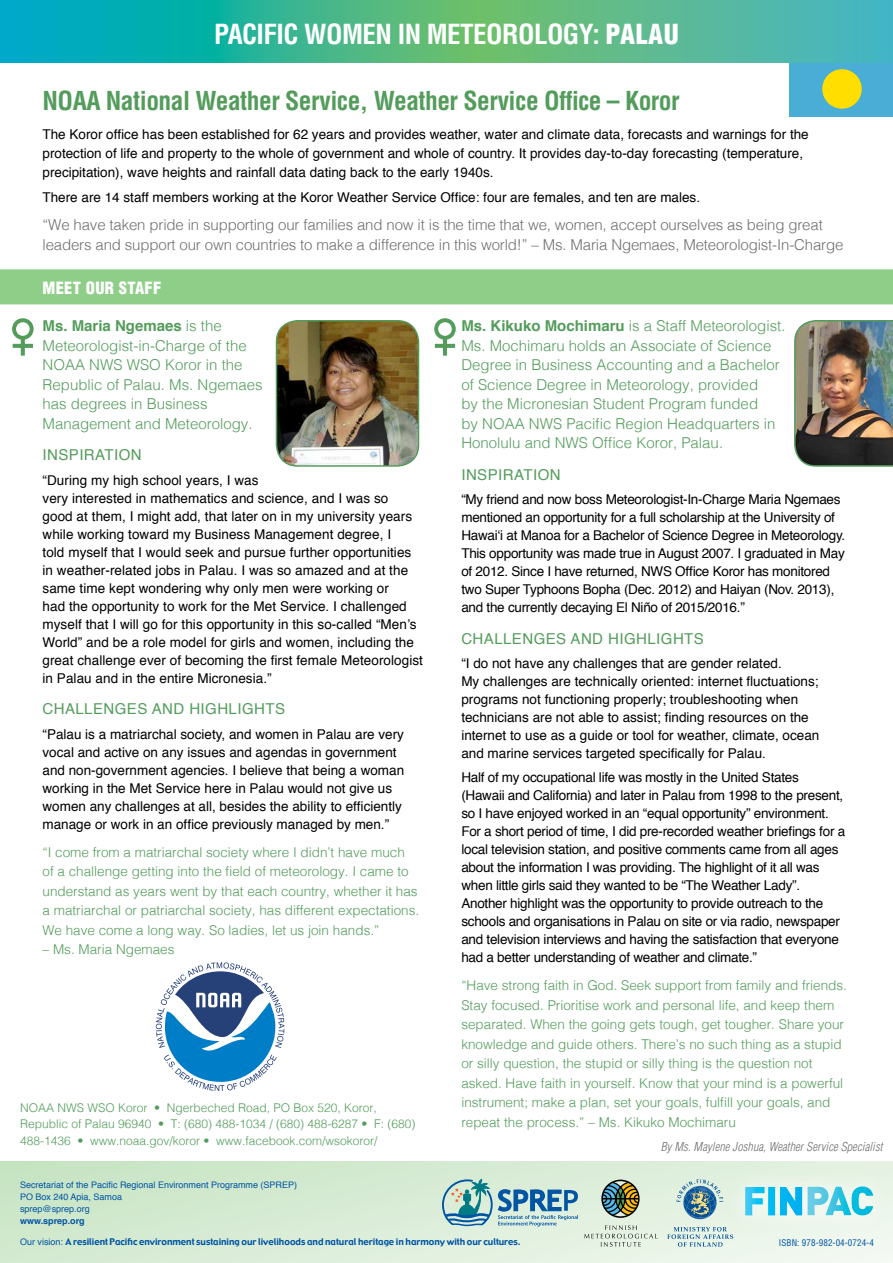
<style>
.page{position:relative;width:893px;height:1263px;background:#fff}
.page>*{position:absolute;margin:0;border:0;box-sizing:border-box;transform-origin:0 0}
.t1{font:700 condensed 27px "Helvetica";letter-spacing:-.02em;color:#fff}
.t2{font:700 condensed 25.5px "Helvetica";letter-spacing:-.02em;color:#539c5b}
.t3{font:900 condensed 16.5px "Helvetica";letter-spacing:.02em;color:#fff}
.t4{font:300 15px/19.5px "Helvetica";color:#539c5b}
.t5{font:300 15px/19.5px "Helvetica";letter-spacing:-.01em;color:#6d6e71}
.t6{font:15px "Helvetica";letter-spacing:.03em;color:#539c5b}
.t7{font:13.5px/18px "Helvetica";color:#000}
.t8{font:13.5px/18px "Helvetica";letter-spacing:-.02em;color:#000}
.t9{font:300 13.5px/19.5px "Helvetica";color:#539c5b}
.t10{font:300 12px/16.5px "Helvetica";color:#539c5b}
.t11{font:italic 300 condensed 12px "Helvetica";letter-spacing:.01em;color:#6d6e71}
.t12{font:9px "Gadget";color:#0054a4}
.t13{font:9px/12px "Helvetica";color:#0054a4}
.t14{font:condensed 9px "Helvetica";letter-spacing:.01em;color:#0054a4}
.t15{font:700 9px "Helvetica";color:#0054a4}
.s1{font-weight:900}
.s2{font-weight:700}
.s3{font-family:"Helvetica"}
</style>
<div class="page">
<div style="left:789px;top:63px;width:104px;height:54px;background:#4aadd6"></div>
<div style="left:822px;top:69px;width:40px;height:40px;background:#ffde00;border-radius:50%"></div>
<svg style="left:0;top:0;width:893px;height:63px;background:#3eb69a"></svg>
<svg style="left:12px;top:318px;width:22px;height:38px"></svg>
<svg style="left:434px;top:318px;width:22px;height:38px"></svg>
<div style="left:0;top:269px;width:893px;height:35px;background:#8fce89"></div>
<div style="left:0;top:1161px;width:893px;height:102px;background:linear-gradient(to right,#cbe5c7,#eff7ee)"></div>
<svg style="left:677px;top:1179px;width:46px;height:40px;background:#8fb0ba"></svg>
<svg style="left:667px;top:1227px;width:66px;height:20px"></svg>
<div style="left:601px;top:1180px;width:39px;height:38px;border:2px solid #000;border-radius:50%"></div>
<svg style="left:601px;top:1181px;width:39px;height:36px"></svg>
<hr style="left:602px;top:1198px;width:37px;height:1px;background:#000">
<svg style="left:584px;top:1225px;width:74px;height:22px;background:#d3dfd1"></svg>
<svg style="left:442px;top:1179px;width:136px;height:47px;background:#96bec5"></svg>
<div style="left:725px;top:1167px;width:167px;height:68px;background:#eaf4e8"></div>
<svg style="left:745px;top:1187px;width:57px;height:28px"></svg>
<svg style="left:808px;top:1186px;width:65px;height:29px"></svg>
<img style="left:794px;top:320px;width:99px;height:147px">
<img style="left:276px;top:321px;width:142px;height:145px">
<div style="left:276px;top:320px;width:143px;height:147px;border:2px solid #539c5b;border-radius:21px"></div>
<svg style="left:156px;top:962px;width:128px;height:129px"></svg>
<h1 class="t1" style="left:214px;top:18px;width:450px">Pacific Women in Meteorology: <span class="s1">PALAU</span></h1>
<h2 class="t2" style="left:43px;top:85px;width:16px">NOAA</h2>
<h2 class="t2" style="left:106px;top:85px;width:575px">National Weather Service, Weather Service Office – Koror</h2>
<p class="t7" style="left:43px;top:126px;width:768px;line-height:18.8px">The Koror office has been established for 62 years and provides weather, water and climate data, forecasts and warnings for the protection of life and property to the whole of government and whole of country. It provides day-to-day forecasting (temperature, precipitation), wave heights and rainfall data dating back to the early 1940s.</p>
<p class="t7" style="left:43px;top:189px;width:659px">There are 14 staff members working at the Koror Weather Service Office: four are females, and ten are males.</p>
<p class="t5" style="left:43px;top:214px;width:802px">“We have taken pride in supporting our families and now it is the time that we, women, accept ourselves as being great leaders and support our own countries to make a difference in this world!” – Ms. Maria Ngemaes, Meteorologist-In-Charge</p>
<p class="t3" style="left:43px;top:277px;width:120px">MEET OUR STAFF</p>
<p class="t4" style="left:461px;top:315px;width:326px"><span class="s2">Ms. Kikuko Mochimaru</span> is a Staff Meteorologist.<br>Ms. Mochimaru holds an Associate of Science Degree in Business Accounting and a Bachelor of Science Degree in Meteorology, provided<br>by the Micronesian Student Program funded<br>by NOAA NWS Pacific Region Headquarters in Honolulu and NWS Office Koror, Palau.</p>
<p class="t6" style="left:461px;top:463px;width:15px">Inspiration</p>
<p class="t8" style="left:461px;top:491px;width:385px">“My friend and now boss Meteorologist-In-Charge Maria Ngemaes mentioned an opportunity for a full scholarship at the University of Hawai‘i at Manoa for a Bachelor of Science Degree in Meteorology.<br>This opportunity was made true in August 2007. I graduated in May of 2012. Since I have returned, NWS Office Koror has monitored two Super Typhoons Bopha (Dec. 2012) and Haiyan (Nov. 2013), and the currently decaying El Niño of 2015/2016.”</p>
<p class="t6" style="left:461px;top:627px;width:121px">Challenges and</p>
<p class="t6" style="left:608px;top:627px;width:87px">highlights</p>
<p class="t7" style="left:461px;top:655px;width:359px">“I do not have any challenges that are gender related.<br>My challenges are technically oriented: internet fluctuations; programs not functioning properly; troubleshooting when technicians are not able to assist; finding resources on the internet to use as a guide or tool for weather, climate, ocean and marine services targeted specifically for Palau.</p>
<p class="t8" style="left:461px;top:769px;width:385px">Half of my occupational life was mostly in the United States (Hawaii and California) and later in Palau from 1998 to the present, so I have enjoyed worked in an “equal opportunity” environment.<br>For a short period of time, I did pre-recorded weather briefings for a local television station, and positive comments came from all ages about the information I was providing. The highlight of it all was when little girls said they wanted to be “The Weather Lady”.<br>Another highlight was the opportunity to provide outreach to the schools and organisations in Palau on site or via radio, newspaper and television interviews and having the satisfaction that everyone had a better understanding of weather and climate.”</p>
<p class="t9" style="left:461px;top:975px;width:387px">“Have strong faith in God. Seek support from family and friends.<br>Stay focused. Prioritise work and personal life, and keep them separated. When the going gets tough, get tougher. Share your knowledge and guide others. There’s no such thing as a stupid or silly question, the stupid or silly thing is the question not asked. Have faith in yourself. Know that your mind is a powerful instrument; make a plan, set your goals, fulfill your goals, and repeat the process.” – Ms. Kikuko Mochimaru</p>
<p class="t11" style="left:661px;top:1139px;width:223px">By Ms. Maylene Joshua, Weather Service Specialist</p>
<p class="t4" style="left:43px;top:315px;width:222px"><span class="s2">Ms. Maria Ngemaes</span> is the<br>Meteorologist-in-Charge of the<br>NOAA NWS WSO Koror in the<br>Republic of Palau. Ms. Ngemaes has degrees in Business<br>Management and Meteorology.</p>
<p class="t6" style="left:43px;top:443px;width:15px">Inspiration</p>
<p class="t7" style="left:43px;top:471px;width:382px">“During my high school years, I was<br>very interested in mathematics and science, and I was so<br>good at them, I might add, that later on in my university years while working toward my Business Management degree, I<br>told myself that I would seek and pursue further opportunities in weather-related jobs in Palau. I was so amazed and at the same time kept wondering why only men were working or<br>had the opportunity to work for the Met Service. I challenged myself that I will go for this opportunity in this so-called “Men’s World” and be a role model for girls and women, including the great challenge ever of becoming the first female Meteorologist in Palau and in the entire Micronesia.”</p>
<p class="t6" style="left:43px;top:697px;width:121px">Challenges and</p>
<p class="t6" style="left:189px;top:697px;width:87px">highlights</p>
<p class="t7" style="left:43px;top:725px;width:363px">“Palau is a matriarchal society, and women in Palau are very vocal and active on any issues and agendas in government and non-government agencies. I believe that being a woman working in the Met Service here in Palau would not give us women any challenges at all, besides the ability to efficiently manage or work in an office previously managed by men.”</p>
<p class="t9" style="left:43px;top:841px;width:378px">“I come from a matriarchal society where I didn’t have much of a challenge getting into the field of meteorology. I came to understand as years went by that each country, whether it has a matriarchal or patriarchal society, has different expectations.<br>We have come a long way. So ladies, let us join hands.”</p>
<p class="t9" style="left:43px;top:938px;width:134px">– Ms. Maria Ngemaes</p>
<p class="t10" style="left:20px;top:1098px;width:397px">NOAA NWS WSO Koror • Ngerbeched Road, PO Box 520, Koror,<br>Republic of Palau 96940 • T: (680) 488-1034 / (680) 488-6287 • F: (680)<br>488-1436 • www.noaa.gov/koror • www.facebook.com/wsokoror/</p>
<p class="t13" style="left:20px;top:1179px;width:279px">Secretariat of the Pacific Regional Environment Programme (SPREP)<br>PO Box 240 Apia, Samoa<br>sprep@sprep.org</p>
<p class="t15" style="left:20px;top:1214px;width:66px">www.sprep.org</p>
<p class="t12" style="left:20px;top:1236px;width:502px"><span class="s3">Our vision:</span> A resilient Pacific environment sustaining our livelihoods and natural heritage in harmony with our cultures.</p>
<p class="t14" style="left:779px;top:1237px;width:96px">ISBN: 978-982-04-0724-4</p>
</div>
